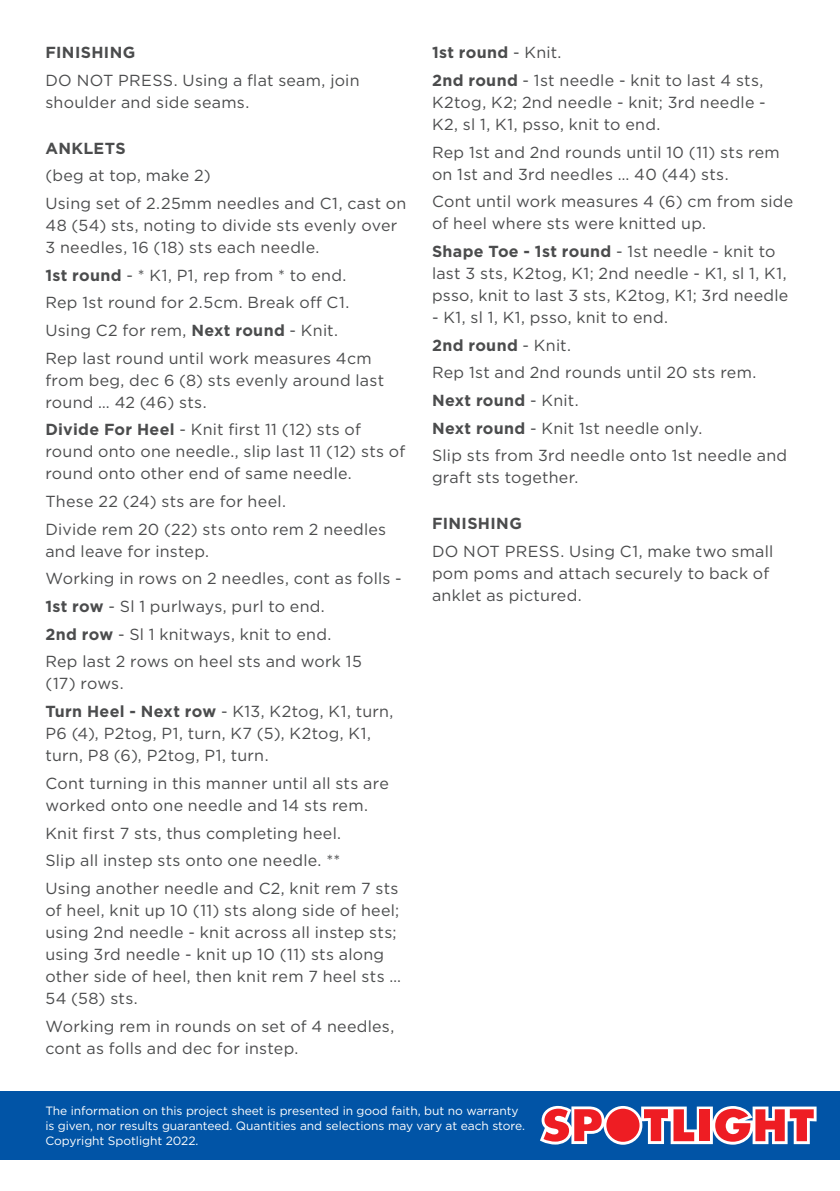
<style>
.page{position:relative;width:840px;height:1191px;background:#fff}
.page>*{position:absolute;margin:0;border:0;box-sizing:border-box;transform-origin:0 0}
.COPY{font:16px/22px "Gotham";letter-spacing:.015em;color:#4b4c4d}
.COPY-2{font:700 16px "Gotham";letter-spacing:.025em;color:#4b4c4d}
.t1{font:12px/15px "Gotham";letter-spacing:-.005em;color:#fff}
.s1{font-weight:700}
.s2{font-weight:400}
</style>
<div class="page">
<div style="left:0;top:1090px;width:839px;height:69px;background:#0154a6"></div>
<svg style="left:540px;top:1106px;width:276px;height:38px;background:#c77183"></svg>
<p class="COPY-2" style="left:45px;top:42px;width:91px">FINISHING</p>
<p class="COPY" style="left:45px;top:69px;width:315px">DO NOT PRESS. Using a flat seam, join shoulder and side seams.</p>
<p class="COPY-2" style="left:45px;top:137px;width:82px">ANKLETS</p>
<p class="COPY" style="left:45px;top:164px;width:167px">(beg at top, make 2)</p>
<p class="COPY" style="left:45px;top:192px;width:362px">Using set of 2.25mm needles and C1, cast on<br>48 (54) sts, noting to divide sts evenly over<br>3 needles, 16 (18) sts each needle.</p>
<p class="COPY" style="left:45px;top:264px;width:302px"><span class="s1">1st round</span> - * K1, P1, rep from * to end.</p>
<p class="COPY" style="left:45px;top:291px;width:305px">Rep 1st round for 2.5cm. Break off C1.</p>
<p class="COPY" style="left:45px;top:319px;width:294px">Using C2 for rem, <span class="s1">Next round</span> - Knit.</p>
<p class="COPY" style="left:45px;top:347px;width:340px">Rep last round until work measures 4cm from beg, dec 6 (8) sts evenly around last round … 42 (46) sts.</p>
<p class="COPY" style="left:45px;top:418px;width:361px"><span class="s1">Divide For Heel</span> - Knit first 11 (12) sts of round onto one needle., slip last 11 (12) sts of round onto other end of same needle.</p>
<p class="COPY" style="left:45px;top:490px;width:242px">These 22 (24) sts are for heel.</p>
<p class="COPY" style="left:45px;top:518px;width:342px">Divide rem 20 (22) sts onto rem 2 needles and leave for instep.</p>
<p class="COPY" style="left:45px;top:567px;width:358px">Working in rows on 2 needles, cont as folls -</p>
<p class="COPY" style="left:45px;top:595px;width:281px"><span class="s1">1st row</span> - Sl 1 purlways, purl to end.</p>
<p class="COPY" style="left:45px;top:623px;width:287px"><span class="s1">2nd row</span> - Sl 1 knitways, knit to end.</p>
<p class="COPY" style="left:45px;top:650px;width:318px">Rep last 2 rows on heel sts and work 15 (17) rows.</p>
<p class="COPY" style="left:45px;top:700px;width:349px"><span class="s1">Turn Heel - Next row</span> - K13, K2tog, K1, turn,<br>P6 (4), P2tog, P1, turn, K7 (5), K2tog, K1, turn, P8 (6), P2tog, P1, turn.</p>
<p class="COPY" style="left:45px;top:772px;width:345px">Cont turning in this manner until all sts are worked onto one needle and 14 sts rem.</p>
<p class="COPY" style="left:45px;top:821px;width:297px">Knit first 7 sts, thus completing heel.</p>
<p class="COPY" style="left:45px;top:849px;width:296px">Slip all instep sts onto one needle. **</p>
<p class="COPY" style="left:45px;top:877px;width:357px">Using another needle and C2, knit rem 7 sts of heel, knit up 10 (11) sts along side of heel; using 2nd needle - knit across all instep sts; using 3rd needle - knit up 10 (11) sts along other side of heel, then knit rem 7 heel sts … 54 (58) sts.</p>
<p class="COPY" style="left:45px;top:1014px;width:350px">Working rem in rounds on set of 4 needles, cont as folls and dec for instep.</p>
<p class="COPY-2" style="left:432px;top:42px;width:131px">1st round <span class="s2">- Knit.</span></p>
<p class="COPY" style="left:432px;top:69px;width:335px"><span class="s1">2nd round</span> - 1st needle - knit to last 4 sts,<br>K2tog, K2; 2nd needle - knit; 3rd needle -<br>K2, sl 1, K1, psso, knit to end.</p>
<p class="COPY" style="left:432px;top:140px;width:349px">Rep 1st and 2nd rounds until 10 (11) sts rem on 1st and 3rd needles … 40 (44) sts.</p>
<p class="COPY" style="left:432px;top:190px;width:362px">Cont until work measures 4 (6) cm from side of heel where sts were knitted up.</p>
<p class="COPY" style="left:432px;top:240px;width:357px"><span class="s1">Shape Toe - 1st round</span> - 1st needle - knit to last 3 sts, K2tog, K1; 2nd needle - K1, sl 1, K1, psso, knit to last 3 sts, K2tog, K1; 3rd needle</p>
<p class="COPY" style="left:432px;top:306px;width:237px">- K1, sl 1, K1, psso, knit to end.</p>
<p class="COPY-2" style="left:432px;top:334px;width:140px">2nd round <span class="s2">- Knit.</span></p>
<p class="COPY" style="left:432px;top:361px;width:326px">Rep 1st and 2nd rounds until 20 sts rem.</p>
<p class="COPY-2" style="left:432px;top:390px;width:148px">Next round <span class="s2">- Knit.</span></p>
<p class="COPY" style="left:432px;top:417px;width:271px"><span class="s1">Next round</span> - Knit 1st needle only.</p>
<p class="COPY" style="left:432px;top:444px;width:356px">Slip sts from 3rd needle onto 1st needle and graft sts together.</p>
<p class="COPY-2" style="left:432px;top:513px;width:91px">FINISHING</p>
<p class="COPY" style="left:432px;top:540px;width:343px">DO NOT PRESS. Using C1, make two small pom poms and attach securely to back of anklet as pictured.</p>
<p class="t1" style="left:45px;top:1103px;width:481px">The information on this project sheet is presented in good faith, but no warranty is given, nor results guaranteed. Quantities and selections may vary at each store.<br>Copyright Spotlight 2022.</p>
</div>
